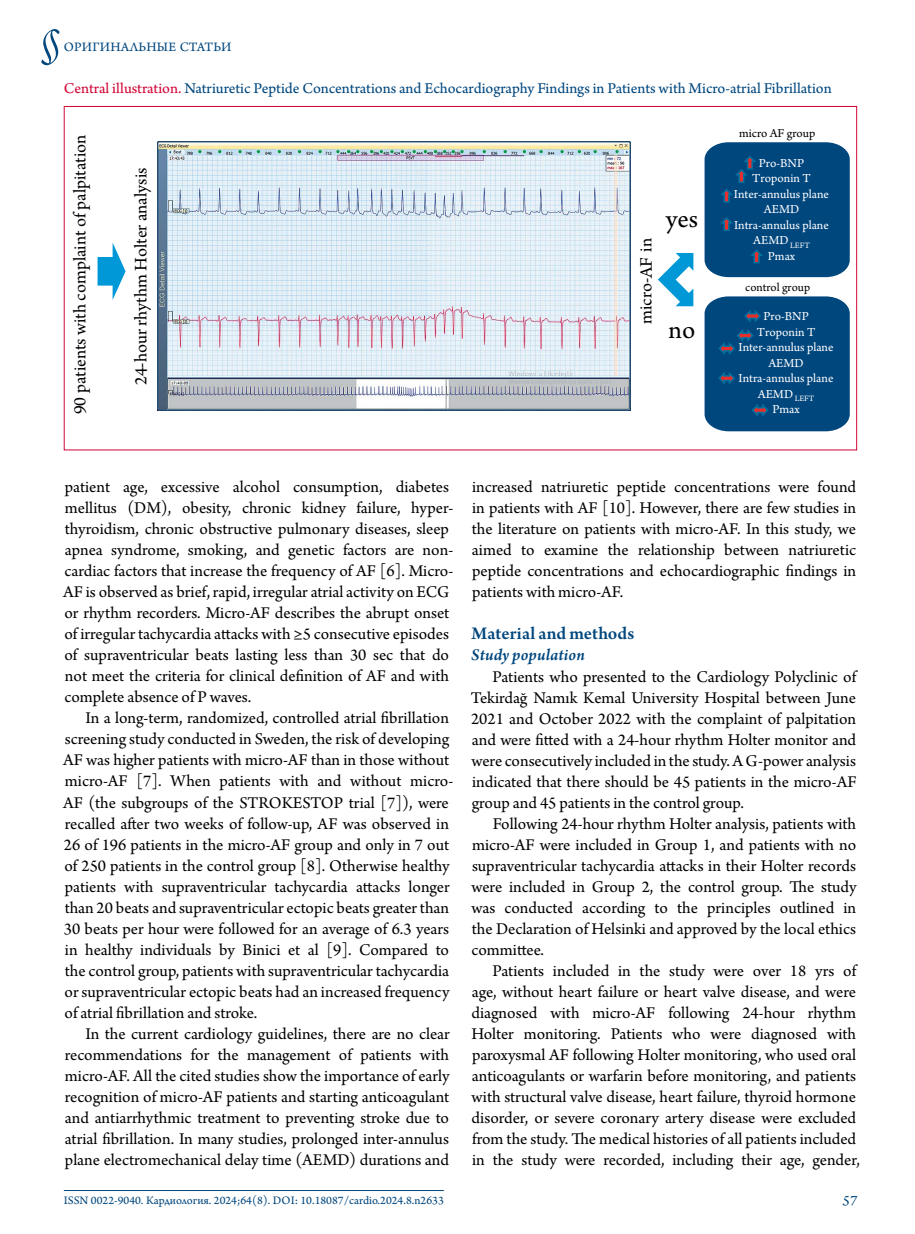
<style>
.page{position:relative;width:915px;height:1234px;background:#fff}
.page>*{position:absolute;margin:0;border:0;box-sizing:border-box;transform-origin:0 0}
.t1{font:54px "Arno Pro Light Italic Display";color:#00477e}
.t2{font:27px "Arno Pro";color:#000}
.t3{font:600 18.75px "Arno Pro";color:#00477e}
.t4{font:18.45px "Arno Pro";color:#000}
.t5{font:17.25px/21px "Arno Pro";color:#000;text-align:justify}
.t6{font:italic 600 17.25px "Arno Pro";letter-spacing:.005em;color:#00477e}
.t7{font:15.75px "Arno Pro Sm Text";color:#00477e}
.t8{font:15px "Arno Pro Italic Sm Text";color:#00477e}
.t9{font:13.5px "Arno Pro Sm Text";letter-spacing:.01em;color:#00477e}
.t10{font:12.9px/15.6px "Arno Pro";color:#fff;text-align:center}
.t11{font:12.75px "Arno Pro";color:#000}
.t12{font:12.6px "Arno Pro";color:#000}
.t13{font:12px "Arno Pro Sm Text";color:#00477e}
.s1{color:#d30535}
</style>
<div class="page">
<hr style="left:64px;top:1189px;width:379px;height:1px;background:#00477e">
<img style="left:157px;top:141px;width:473px;height:270px">
<svg style="left:97px;top:243px;width:28px;height:57px"></svg>
<svg style="left:658px;top:253px;width:35px;height:53px"></svg>
<div style="left:704px;top:142px;width:145px;height:135px;background:#00477e"></div>
<div style="left:704px;top:296px;width:145px;height:135px;background:#00477e"></div>
<h1 class="t1" style="left:40px;top:12px;width:22px">§</h1>
<p class="t9" style="left:64px;top:39px;width:169px">ОРИГИНАЛЬНЫЕ СТАТЬИ</p>
<p class="t7" style="left:64px;top:79px;width:769px"><span class="s1">Сentral illustration.</span> Natriuretic Peptide Concentrations and Echocardiography Findings in Patients with Micro-atrial Fibrillation</p>
<p class="t4" style="left:69px;top:414px;width:281px;rotate:-90deg">90 patients with complaint ofpalpitation</p>
<p class="t4" style="left:130px;top:385px;width:219px;rotate:-90deg">24-hour rhythm Holter analysis</p>
<p class="t4" style="left:635px;top:324px;width:88px;rotate:-90deg">micro-AF in</p>
<h2 class="t2" style="left:665px;top:203px;width:34px">yes</h2>
<h2 class="t2" style="left:668px;top:314px;width:28px">no</h2>
<p class="t11" style="left:738px;top:126px;width:78px">micro AF group</p>
<p class="t10" style="left:733px;top:155px;width:96px">Pro-BNP<br>Troponin T<br>Inter-annulus plane<br>AEMD<br>Intra-annulus plane<br>AEMD <sub>LEFT<br></sub>Pmax</p>
<p class="t12" style="left:745px;top:280px;width:66px">control group</p>
<p class="t10" style="left:738px;top:309px;width:96px">Pro-BNP<br>Troponin T<br>Inter-annulus plane<br>AEMD<br>Intra-annulus plane<br>AEMD <sub>LEFT<br></sub>Pmax</p>
<p class="t5" style="left:63px;top:477px;width:391px;text-align:left">patient age, excessive alcohol consumption, diabetes mellitus (DM), obesity, chronic kidney failure, hyper&shy;thyroidism, chronic obstructive pulmonary diseases, sleep apnea syndrome, smoking, and genetic factors are non&shy;cardiac factors that increase the frequency of AF [6]. Micro-AF is observed as brief, rapid, irregular atrial activity on ECG or rhythm recorders. Micro-AF describes the abrupt onset of irregular tachycardia attacks with ≥5 consecutive episodes of supraventricular beats lasting less than 30 sec that do not meet the criteria for clinical definition of AF and with complete absence of P waves.</p>
<p class="t5" style="left:63px;top:708px;width:391px;text-align:left;text-indent:23px">In a long-term, randomized, controlled atrial fibrillation screening study conducted in Sweden, the risk of developing AF was higher patients with micro-AF than in those without micro-AF [7]. When patients with and without micro-AF (the subgroups of the STROKESTOP trial [7]), were recalled after two weeks of follow-up, AF was observed in 26 of 196 patients in the micro-AF group and only in 7 out of 250 patients in the control group [8]. Otherwise healthy patients with supraventricular tachycardia attacks longer than 20 beats and supraventricular ectopic beats greater than 30 beats per hour were followed for an average of 6.3 years in healthy individuals by Binici et al [9]. Compared to the control group, patients with supraventricular tachycardia or supraventricular ectopic beats had an increased frequency of atrial fibrillation and stroke.</p>
<p class="t5" style="left:65px;top:1023px;width:386px;text-indent:21px">In the current cardiology guidelines, there are no clear recommendations for the management of patients with micro-AF. All the cited studies show the importance of early recognition of micro-AF patients and starting anticoagulant and antiarrhythmic treatment to preventing stroke due to atrial fibrillation. In many studies, prolonged inter-annulus plane electromechanical delay time (AEMD) durations and</p>
<p class="t5" style="left:471px;top:477px;width:386px">increased natriuretic peptide concentrations were found in patients with AF [10]. However, there are few studies in the literature on patients with micro-AF. In this study, we aimed to examine the relationship between natriuretic peptide concentrations and echocardiographic findings in patients with micro-AF.</p>
<p class="t3" style="left:471px;top:623px;width:164px">Material and methods</p>
<p class="t6" style="left:471px;top:645px;width:115px">Study population</p>
<p class="t5" style="left:471px;top:666px;width:387px;text-indent:22px">Patients who presented to the Cardiology Polyclinic of Tekirdağ Namık Kemal University Hospital between June 2021 and October 2022 with the complaint of palpitation and were fitted with a 24‑hour rhythm Holter monitor and were consecutively included in the study. A G-power analysis indicated that there should be 45 patients in the micro-AF group and 45 patients in the control group.</p>
<p class="t5" style="left:471px;top:813px;width:386px;text-indent:21px">Following 24‑hour rhythm Holter analysis, patients with micro-AF were included in Group 1, and patients with no supraventricular tachycardia attacks in their Holter records were included in Group 2, the control group. The study was conducted according to the principles outlined in the Declaration of Helsinki and approved by the local ethics committee.</p>
<p class="t5" style="left:471px;top:960px;width:390px;text-align:left;text-indent:21px">Patients included in the study were over 18 yrs of age, without heart failure or heart valve disease, and were diagnosed with micro-AF following 24‑hour rhythm Holter monitoring. Patients who were diagnosed with paroxysmal AF following Holter monitoring, who used oral anticoagulants or warfarin before monitoring, and patients with structural valve disease, heart failure, thyroid hormone disorder, or severe coronary artery disease were excluded from the study. The medical histories of all patients included in the study were recorded, including their age, gender,</p>
<p class="t13" style="left:64px;top:1192px;width:381px">ISSN 0022-9040. Кардиология. 2024;64(8). DOI: 10.18087/cardio.2024.8.n2633</p>
<p class="t8" style="left:842px;top:1190px;width:16px">57</p>
</div>
